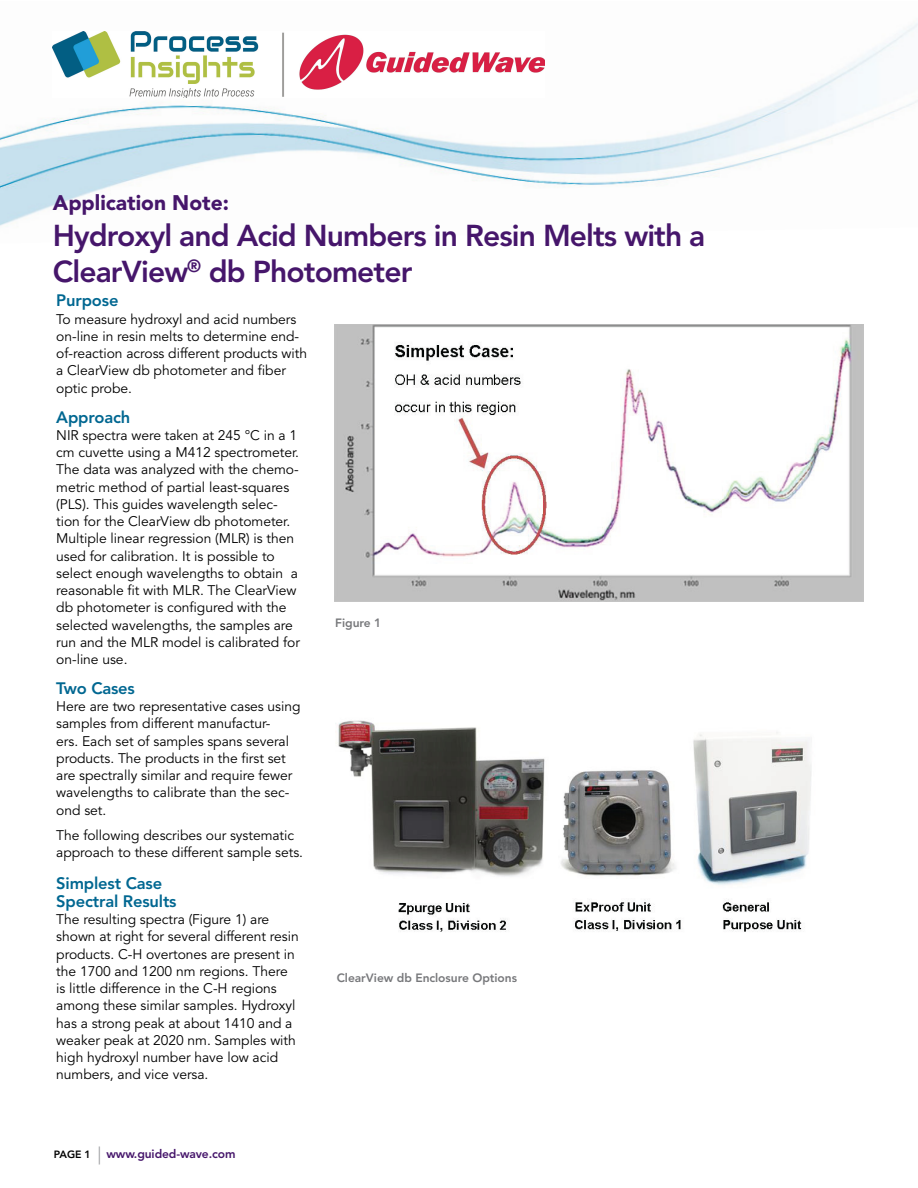
<style>
.page{position:relative;width:918px;height:1188px;background:#fff}
.page>*{position:absolute;margin:0;border:0;box-sizing:border-box;transform-origin:0 0}
.t1{font:800 30px/36px "Avenir LT Std";letter-spacing:-.03em;color:#46166b}
.t2{font:900 21px "Avenir LT Std";color:#46166b}
.t3{font:800 16.5px/18px "Avenir LT Std";letter-spacing:-.01em;color:#006791}
.t4{font:13.8px/17.2px "Avenir LT Std";letter-spacing:-.005em;color:#000}
.t5{font:800 12px "Avenir LT Std";letter-spacing:-.005em;color:#77787b}
.t6{font:800 12px "Avenir LT Std";letter-spacing:-.01em;color:#46166b}
.s1{font-size:10.5px;color:#000}
.s2{font-weight:300;font-size:18px;color:#939598}
</style>
<div class="page">
<img style="left:0;top:23px;width:918px;height:203px">
<img style="left:335px;top:324px;width:528px;height:278px">
<img style="left:335px;top:720px;width:477px;height:212px">
<img style="left:52px;top:32px;width:493px;height:66px">
<h2 class="t2" style="left:53px;top:194px;width:178px">Application Note:</h2>
<h1 class="t1" style="left:53px;top:220px;width:654px">Hydroxyl and Acid Numbers in Resin Melts with a<br>ClearView<sup>®</sup> db Photometer</h1>
<p class="t3" style="left:56px;top:293px;width:64px">Purpose</p>
<p class="t4" style="left:56px;top:312px;width:252px">To measure hydroxyl and acid numbers on-line in resin melts to determine end&shy;of-reaction across different products with a ClearView db photometer and fiber optic probe.</p>
<p class="t3" style="left:56px;top:409px;width:76px">Approach</p>
<p class="t4" style="left:56px;top:428px;width:245px">NIR spectra were taken at 245 °C in a 1 cm cuvette using a M412 spectrometer.<br>The data was analyzed with the chemo&shy;metric method of partial least-squares (PLS). This guides wavelength selec&shy;tion for the ClearView db photometer.<br>Multiple linear regression (MLR) is then used for calibration. It is possible to select enough wavelengths to obtain a reasonable fit with MLR. The ClearView db photometer is configured with the selected wavelengths, the samples are run and the MLR model is calibrated for on-line use.</p>
<p class="t3" style="left:56px;top:681px;width:80px">Two Cases</p>
<p class="t4" style="left:56px;top:699px;width:246px">Here are two representative cases using samples from different manufactur-<br>ers. Each set of samples spans several products. The products in the first set are spectrally similar and require fewer wavelengths to calibrate than the sec&shy;ond set.</p>
<p class="t4" style="left:56px;top:828px;width:248px">The following describes our systematic approach to these different sample sets.</p>
<p class="t3" style="left:56px;top:875px;width:122px">Simplest Case<br>Spectral Results</p>
<p class="t4" style="left:56px;top:912px;width:244px">The resulting spectra (Figure 1) are shown at right for several different resin products. C-H overtones are present in the 1700 and 1200 nm regions. There is little difference in the C-H regions among these similar samples. Hydroxyl has a strong peak at about 1410 and a weaker peak at 2020 nm. Samples with high hydroxyl number have low acid numbers, and vice versa.</p>
<p class="t6" style="left:54px;top:1149px;width:183px"><span class="s1">PAGE 1</span> <span class="s2">|</span> www.guided-wave.com</p>
<p class="t5" style="left:335px;top:618px;width:48px">Figure 1</p>
<p class="t5" style="left:337px;top:973px;width:182px">ClearView db Enclosure Options</p>
</div>
